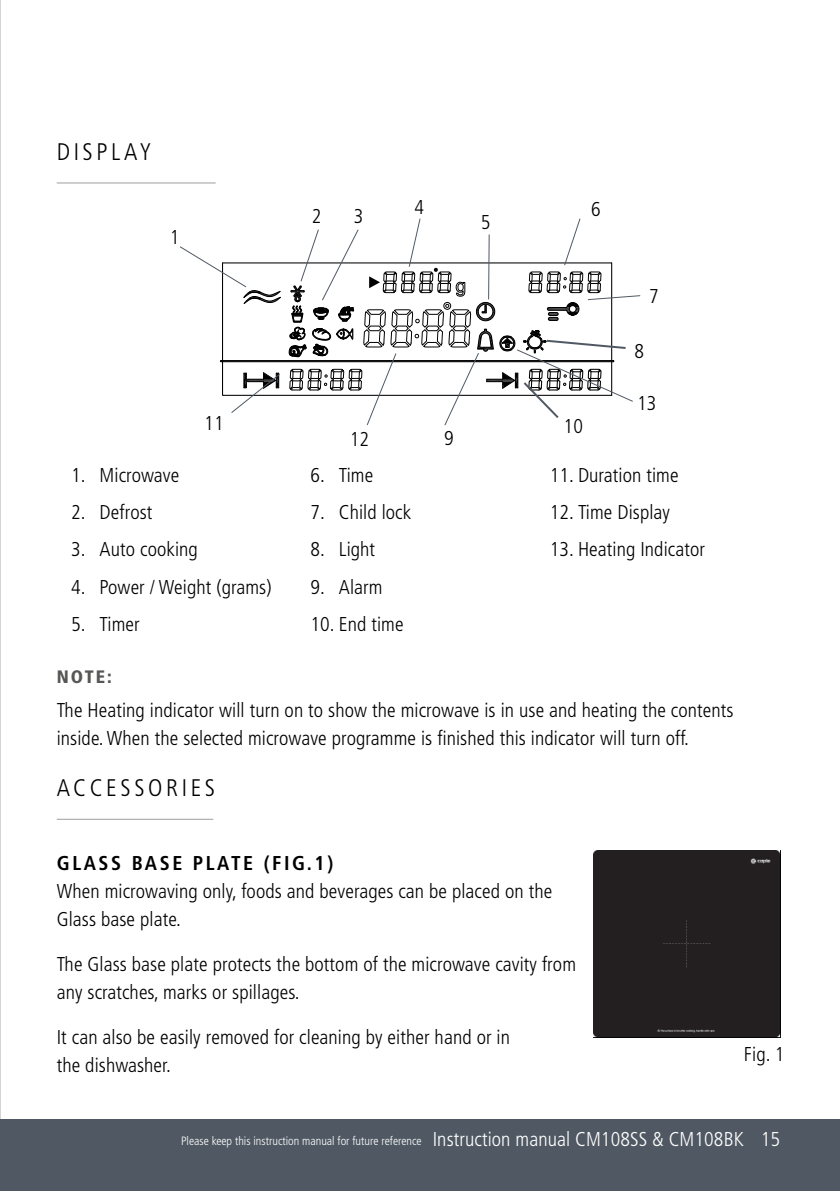
<style>
.page{position:relative;width:840px;height:1191px;background:#fff}
.page>*{position:absolute;margin:0;border:0;box-sizing:border-box;transform-origin:0 0}
.t1{font:300 condensed 24px "Frutiger";letter-spacing:.15em;color:#000}
.t2{font:300 condensed 20px/28px "Frutiger";letter-spacing:.005em;color:#000}
.t3{font:700 condensed 20px "Frutiger";letter-spacing:.13em;color:#000}
.t4{font:900 condensed 18px "Frutiger";color:#575756}
.t5{font:300 condensed 12px "Frutiger";color:#fff}
.s1{font-size:20px}
</style>
<div class="page">
<hr style="left:0;top:0;width:1px;height:1191px;background:#c6c6c6">
<div style="left:0;top:1119px;width:839px;height:72px;background:#505963"></div>
<hr style="left:57px;top:182px;width:158px;height:1px;background:#9d9d9c">
<div style="left:593px;top:850px;width:187px;height:187px;background:#231f20"></div>
<hr style="left:57px;top:818px;width:156px;height:1px;background:#9d9d9c">
<svg style="left:180px;top:218px;width:461px;height:208px"></svg>
<p class="t1" style="left:57px;top:141px;width:96px">DISPLAY</p>
<p class="t2" style="left:170px;top:225px;width:11px">1</p>
<p class="t2" style="left:311px;top:203px;width:11px">2</p>
<p class="t2" style="left:353px;top:203px;width:11px">3</p>
<p class="t2" style="left:414px;top:195px;width:11px">4</p>
<p class="t2" style="left:480px;top:209px;width:11px">5</p>
<p class="t2" style="left:590px;top:197px;width:11px">6</p>
<p class="t2" style="left:204px;top:411px;width:21px">11</p>
<p class="t2" style="left:563px;top:414px;width:21px">10</p>
<p class="t2" style="left:444px;top:425px;width:11px">9</p>
<p class="t2" style="left:349px;top:427px;width:21px">12</p>
<p class="t2" style="left:649px;top:284px;width:11px">7</p>
<p class="t2" style="left:634px;top:339px;width:11px">8</p>
<p class="t2" style="left:636px;top:390px;width:21px">13</p>
<p class="t2" style="left:71px;top:462px;width:110px">1. Microwave</p>
<p class="t2" style="left:71px;top:500px;width:83px">2. Defrost</p>
<p class="t2" style="left:71px;top:537px;width:128px">3. Auto cooking</p>
<p class="t2" style="left:71px;top:574px;width:202px">4. Power / Weight (grams)</p>
<p class="t2" style="left:71px;top:612px;width:70px">5. Timer</p>
<p class="t2" style="left:310px;top:462px;width:64px">6. Time</p>
<p class="t2" style="left:310px;top:500px;width:102px">7. Child lock</p>
<p class="t2" style="left:310px;top:537px;width:66px">8. Light</p>
<p class="t2" style="left:310px;top:574px;width:74px">9. Alarm</p>
<p class="t2" style="left:310px;top:612px;width:95px">10. End time</p>
<p class="t2" style="left:549px;top:462px;width:130px">11. Duration time</p>
<p class="t2" style="left:549px;top:500px;width:122px">12. Time Display</p>
<p class="t2" style="left:549px;top:537px;width:157px">13. Heating Indicator</p>
<p class="t4" style="left:57px;top:666px;width:56px">NOTE:</p>
<p class="t2" style="left:57px;top:697px;width:678px">The Heating indicator will turn on to show the microwave is in use and heating the contents inside. When the selected microwave programme is finished this indicator will turn off.</p>
<p class="t1" style="left:57px;top:778px;width:160px">ACCESSORIES</p>
<p class="t3" style="left:57px;top:854px;width:278px">GLASS BASE PLATE (FIG.1)</p>
<p class="t2" style="left:57px;top:878px;width:496px">When microwaving only, foods and beverages can be placed on the<br>Glass base plate.</p>
<p class="t2" style="left:57px;top:951px;width:520px">The Glass base plate protects the bottom of the microwave cavity from any scratches, marks or spillages.</p>
<p class="t2" style="left:57px;top:1024px;width:454px">It can also be easily removed for cleaning by either hand or in the dishwasher.</p>
<p class="t2" style="left:743px;top:1041px;width:42px">Fig. 1</p>
<p class="t5" style="left:181px;top:1136px;width:600px">Please keep this instruction manual for future reference <span class="s1">Instruction manual CM108SS &amp; CM108BK 15</span></p>
</div>
